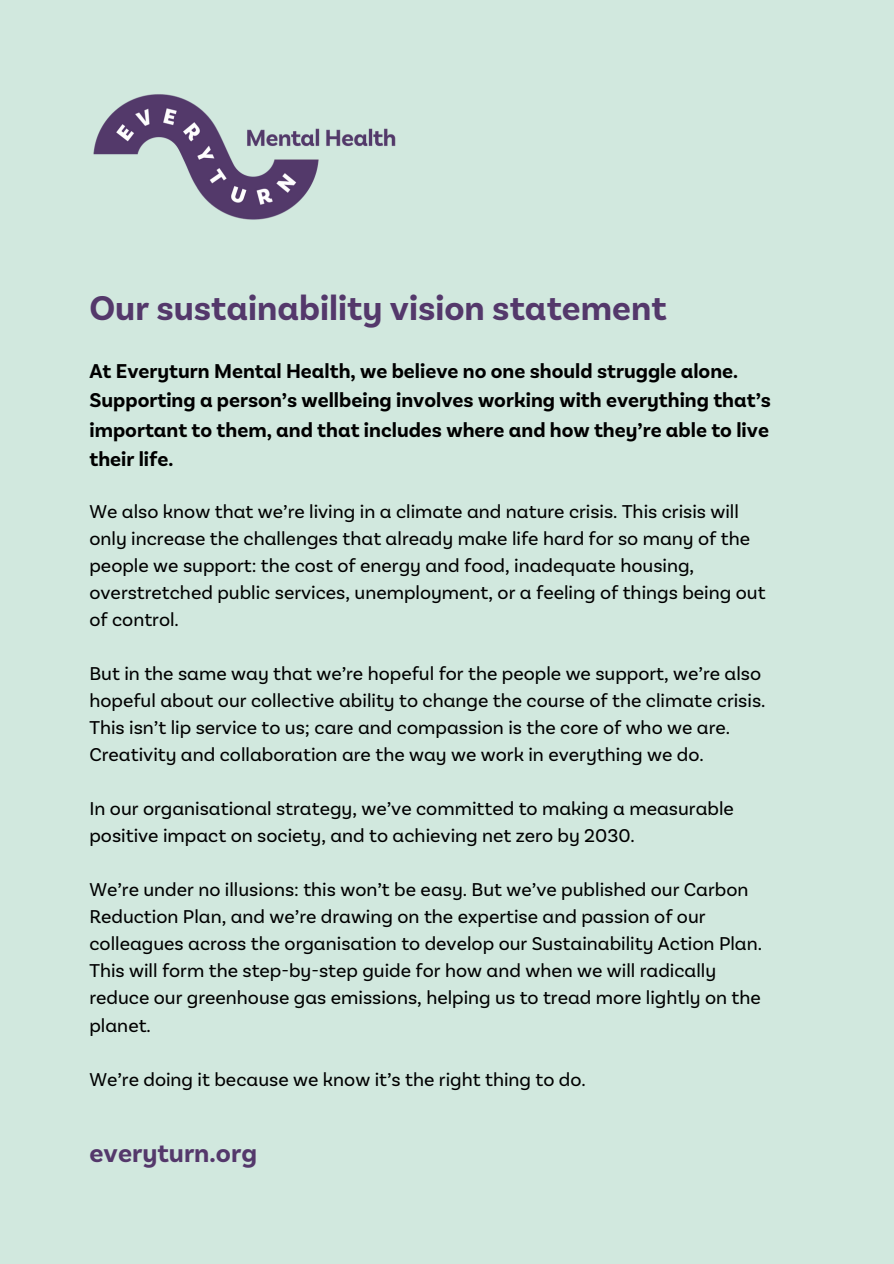
<style>
.page{position:relative;width:894px;height:1264px;background:#fff}
.page>*{position:absolute;margin:0;border:0;box-sizing:border-box;transform-origin:0 0}
.t1{font:700 36px "Basic Sans Alt";color:#54386b}
.t2{font:700 27px "Basic Sans Alt";color:#54386b}
.t3{font:700 21px/29.2px "Basic Sans Alt";color:#000}
.t4{font:19.5px/27px "Basic Sans Alt";color:#000}
</style>
<div class="page">
<div style="left:0;top:0;width:893px;height:1263px;background:#d1e8de"></div>
<img style="left:93px;top:94px;width:303px;height:126px">
<p class="t1" style="left:89px;top:284px;width:578px">Our sustainability vision statement</p>
<p class="t3" style="left:89px;top:355px;width:682px">At Everyturn Mental Health, we believe no one should struggle alone.<br>Supporting a person’s wellbeing involves working with everything that’s important to them, and that includes where and how they’re able to live their life.</p>
<p class="t4" style="left:89px;top:496px;width:677px">We also know that we’re living in a climate and nature crisis. This crisis will only increase the challenges that already make life hard for so many of the people we support: the cost of energy and food, inadequate housing, overstretched public services, unemployment, or a feeling of things being out of control.</p>
<p class="t4" style="left:89px;top:658px;width:677px">But in the same way that we’re hopeful for the people we support, we’re also hopeful about our collective ability to change the course of the climate crisis.<br>This isn’t lip service to us; care and compassion is the core of who we are.<br>Creativity and collaboration are the way we work in everything we do.</p>
<p class="t4" style="left:89px;top:794px;width:645px">In our organisational strategy, we’ve committed to making a measurable positive impact on society, and to achieving net zero by 2030.</p>
<p class="t4" style="left:89px;top:875px;width:674px">We’re under no illusions: this won’t be easy. But we’ve published our Carbon Reduction Plan, and we’re drawing on the expertise and passion of our colleagues across the organisation to develop our Sustainability Action Plan.<br>This will form the step-by-step guide for how and when we will radically reduce our greenhouse gas emissions, helping us to tread more lightly on the planet.</p>
<p class="t4" style="left:89px;top:1064px;width:498px">We’re doing it because we know it’s the right thing to do.</p>
<p class="t2" style="left:89px;top:1135px;width:169px">everyturn.org</p>
</div>
